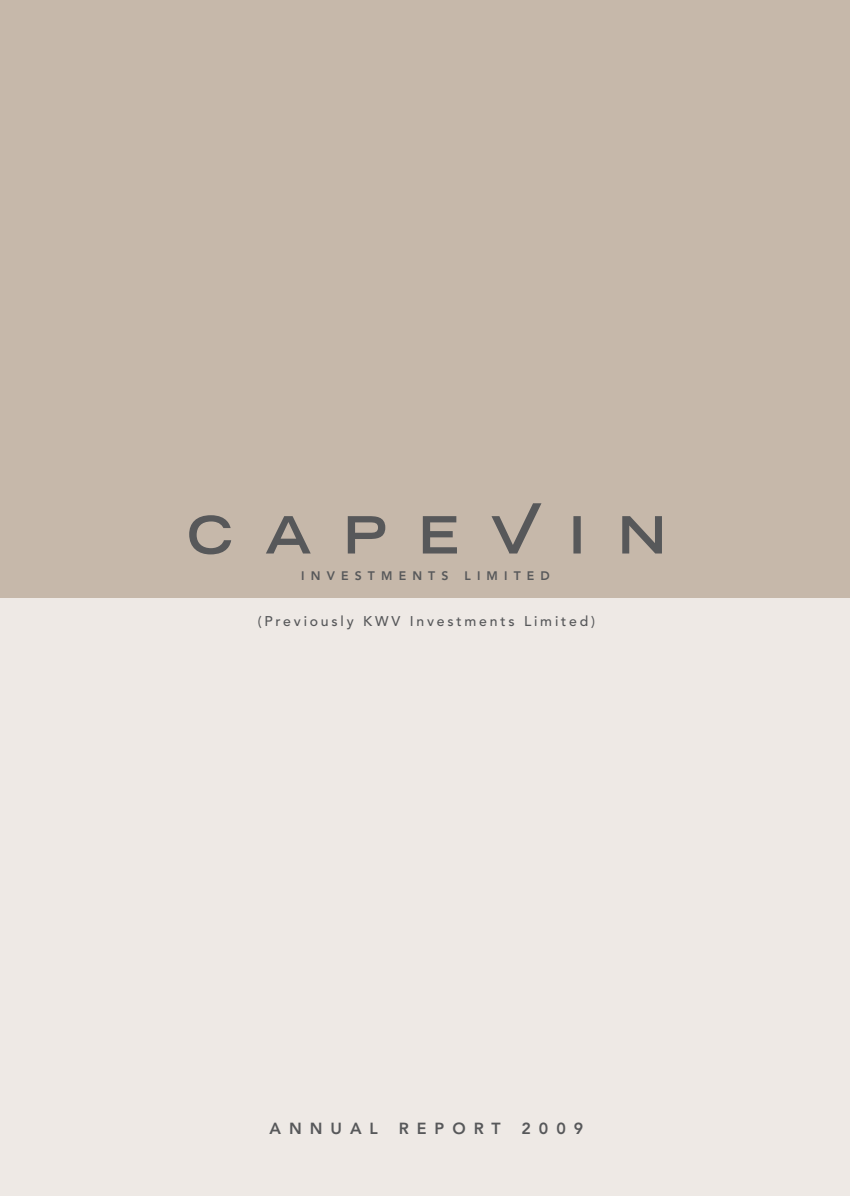
<style>
.page{position:relative;width:850px;height:1196px;background:#fff}
.page>*{position:absolute;margin:0;border:0;box-sizing:border-box;transform-origin:0 0}
.t1{font:800 16px "Avenir LT Std";letter-spacing:.5em;color:#57585a}
.t2{font:500 14px "Avenir LT Std";letter-spacing:.2em;color:#57585a}
.t3{font:800 12.2px "Avenir LT Std";letter-spacing:.5em;color:#57585a}
</style>
<div class="page">
<div style="left:0;top:2px;width:849px;height:1193px;background:#eee9e5"></div>
<div style="left:0;top:0;width:849px;height:598px;background:#c6b8aa"></div>
<svg style="left:189px;top:503px;width:472px;height:51px"></svg>
<p class="t3" style="left:301px;top:568px;width:149px">INVESTMENTS</p>
<p class="t3" style="left:464px;top:568px;width:87px">LIMITED</p>
<p class="t2" style="left:258px;top:612px;width:339px">(Previously KWV Investments Limited)</p>
<p class="t1" style="left:269px;top:1118px;width:110px">ANNUAL</p>
<p class="t1" style="left:398px;top:1118px;width:103px">REPORT</p>
<p class="t1" style="left:521px;top:1118px;width:63px">2009</p>
</div>
